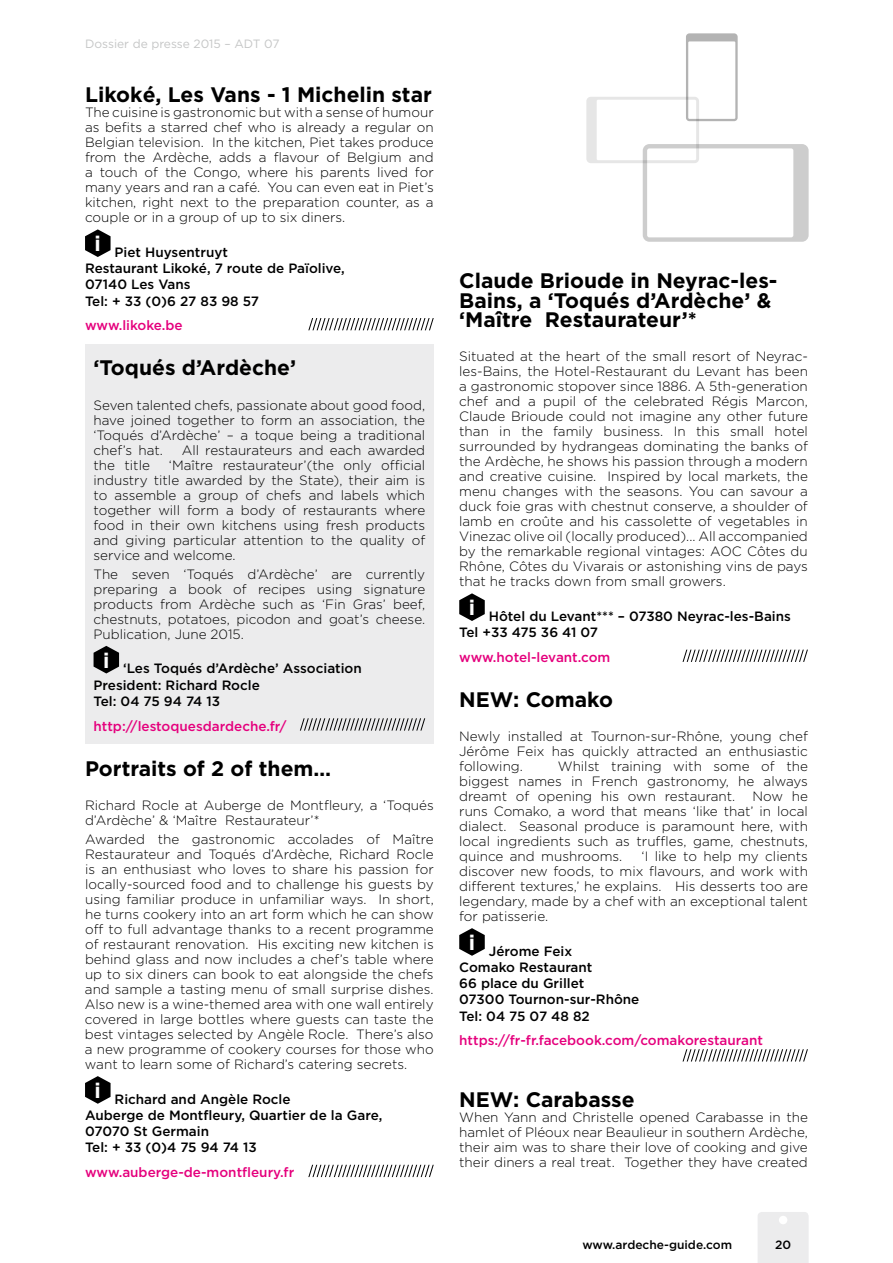
<style>
.page{position:relative;width:893px;height:1263px;background:#fff}
.page>*{position:absolute;margin:0;border:0;box-sizing:border-box;transform-origin:0 0}
.t1{font:700 21px/19.5px "Gotham";color:#000}
.t2{font:300 13.5px/15px "Gotham";color:#000;text-align:justify}
.t3{font:500 13.5px/16.2px "Gotham";color:#000}
.t4{font:500 13.5px "Gotham";color:#e5007d}
.t5{font:12px "Gotham";color:#c5c6c6}
.t6{font:500 12px "Gotham";color:#000}
</style>
<div class="page">
<div style="left:758px;top:1212px;width:51px;height:51px;background:#ececed"></div>
<div style="left:779px;top:1216px;width:8px;height:8px;background:#fff;border-radius:50%"></div>
<svg style="left:586px;top:33px;width:223px;height:209px"></svg>
<div style="left:85px;top:344px;width:349px;height:400px;background:#ececed"></div>
<svg style="left:85px;top:229px;width:26px;height:28px"></svg>
<svg style="left:308px;top:318px;width:126px;height:12px"></svg>
<svg style="left:94px;top:646px;width:25px;height:27px"></svg>
<svg style="left:300px;top:718px;width:125px;height:13px"></svg>
<svg style="left:85px;top:1076px;width:26px;height:28px"></svg>
<svg style="left:308px;top:1165px;width:126px;height:12px"></svg>
<svg style="left:459px;top:593px;width:26px;height:28px"></svg>
<svg style="left:683px;top:650px;width:125px;height:12px"></svg>
<svg style="left:459px;top:928px;width:26px;height:28px"></svg>
<svg style="left:683px;top:1049px;width:125px;height:12px"></svg>
<p class="t5" style="left:85px;top:37px;width:196px">Dossier de presse 2015 – ADT 07</p>
<h1 class="t1" style="left:85px;top:85px;width:348px">Likoké, Les Vans - 1 Michelin star</h1>
<p class="t2" style="left:85px;top:105px;width:350px">The cuisine is gastronomic but with a sense of humour as befits a starred chef who is already a regular on Belgian television. In the kitchen, Piet takes produce from the Ardèche, adds a flavour of Belgium and a touch of the Congo, where his parents lived for many years and ran a café. You can even eat in Piet’s kitchen, right next to the preparation counter, as a couple or in a group of up to six diners.</p>
<p class="t3" style="left:85px;top:244px;width:261px;text-indent:10px"><sup>i</sup> Piet Huysentruyt<br>Restaurant Likoké, 7 route de Païolive,<br>07140 Les Vans<br>Tel: + 33 (0)6 27 83 98 57</p>
<p class="t4" style="left:85px;top:318px;width:99px">www.likoke.be</p>
<h1 class="t1" style="left:94px;top:358px;width:204px">‘Toqués d’Ardèche’</h1>
<p class="t2" style="left:94px;top:397px;width:333px">Seven talented chefs, passionate about good food, have joined together to form an association, the ‘Toqués d’Ardèche’ – a toque being a traditional chef’s hat.</p>
<p class="t2" style="left:182px;top:442px;width:245px">All restaurateurs and each awarded</p>
<p class="t2" style="left:94px;top:457px;width:333px;text-indent:75px">‘Maître restaurateur’(the only official industry title awarded by the State), their aim is to assemble a group of chefs and labels which together will form a body of restaurants where food in their own kitchens using fresh products and giving particular attention to the quality of service and welcome.</p>
<p class="t2" style="left:94px;top:566px;width:333px">The seven ‘Toqués d’Ardèche’ are currently preparing a book of recipes using signature products from Ardèche such as ‘Fin Gras’ beef, chestnuts, potatoes, picodon and goat’s cheese.<br>Publication, June 2015.</p>
<p class="t3" style="left:94px;top:660px;width:270px;text-indent:10px"><sup>i</sup> ‘Les Toqués d’Ardèche’ Association<br>President: Richard Rocle<br>Tel: 04 75 94 74 13</p>
<p class="t4" style="left:94px;top:718px;width:195px">http://lestoquesdardeche.fr/</p>
<h1 class="t1" style="left:85px;top:758px;width:248px">Portraits of 2 of them…</h1>
<p class="t2" style="left:85px;top:797px;width:350px">Richard Rocle at Auberge de Montfleury, a ‘Toqués d’Ardèche’ &amp; ‘Maître Restaurateur’*</p>
<p class="t2" style="left:85px;top:832px;width:350px">Awarded the gastronomic accolades of Maître Restaurateur and Toqués d’Ardèche, Richard Rocle is an enthusiast who loves to share his passion for locally-sourced food and to challenge his guests by using familiar produce in unfamiliar ways. In short, he turns cookery into an art form which he can show off to full advantage thanks to a recent programme of restaurant renovation. His exciting new kitchen is behind glass and now includes a chef’s table where up to six diners can book to eat alongside the chefs and sample a tasting menu of small surprise dishes.<br>Also new is a wine-themed area with one wall entirely covered in large bottles where guests can taste the best vintages selected by Angèle Rocle. There’s also a new programme of cookery courses for those who want to learn some of Richard’s catering secrets.</p>
<p class="t3" style="left:85px;top:1090px;width:299px;text-indent:10px"><sup>i</sup> Richard and Angèle Rocle<br>Auberge de Montfleury, Quartier de la Gare,<br>07070 St Germain<br>Tel: + 33 (0)4 75 94 74 13</p>
<p class="t4" style="left:85px;top:1164px;width:211px">www.auberge-de-montfleury.fr</p>
<p class="t2" style="left:94px;top:457px;width:58px">the title</p>
<h1 class="t1" style="left:459px;top:270px;width:320px">Claude Brioude in Neyrac-les-<br>Bains, a ‘Toqués d’Ardèche’ &amp; ‘Maître Restaurateur’*</h1>
<p class="t2" style="left:459px;top:349px;width:350px">Situated at the heart of the small resort of Neyrac&shy;les-Bains, the Hotel-Restaurant du Levant has been a gastronomic stopover since 1886. A 5th-generation chef and a pupil of the celebrated Régis Marcon, Claude Brioude could not imagine any other future than in the family business. In this small hotel surrounded by hydrangeas dominating the banks of the Ardèche, he shows his passion through a modern and creative cuisine. Inspired by local markets, the menu changes with the seasons. You can savour a duck foie gras with chestnut conserve, a shoulder of lamb en croûte and his cassolette of vegetables in Vinezac olive oil (locally produced)... All accompanied by the remarkable regional vintages: AOC Côtes du Rhône, Côtes du Vivarais or astonishing vins de pays that he tracks down from small growers.</p>
<p class="t3" style="left:459px;top:608px;width:333px;text-indent:10px"><sup>i</sup> Hôtel du Levant*** – 07380 Neyrac-les-Bains<br>Tel +33 475 36 41 07</p>
<p class="t4" style="left:459px;top:649px;width:153px">www.hotel-levant.com</p>
<h1 class="t1" style="left:459px;top:689px;width:155px">NEW: Comako</h1>
<p class="t2" style="left:459px;top:729px;width:350px">Newly installed at Tournon-sur-Rhône, young chef Jérôme Feix has quickly attracted an enthusiastic following.</p>
<p class="t2" style="left:459px;top:759px;width:350px;text-indent:99px">Whilst training with some of the biggest names in French gastronomy, he always dreamt of opening his own restaurant.</p>
<p class="t2" style="left:459px;top:789px;width:350px;text-indent:293px">Now he runs Comako, a word that means ‘like that’ in local dialect. Seasonal produce is paramount here, with local ingredients such as truffles, game, chestnuts, quince and mushrooms.</p>
<p class="t2" style="left:459px;top:849px;width:350px;text-indent:182px">‘I like to help my clients discover new foods, to mix flavours, and work with different textures,’ he explains. His desserts too are legendary, made by a chef with an exceptional talent for patisserie.</p>
<p class="t3" style="left:459px;top:942px;width:182px;text-indent:10px"><sup>i</sup> Jérome Feix<br>Comako Restaurant<br>66 place du Grillet<br>07300 Tournon-sur-Rhône<br>Tel: 04 75 07 48 82</p>
<p class="t4" style="left:459px;top:1033px;width:305px">https://fr-fr.facebook.com/comakorestaurant</p>
<h1 class="t1" style="left:459px;top:1089px;width:177px">NEW: Carabasse</h1>
<p class="t2" style="left:459px;top:1109px;width:350px">When Yann and Christelle opened Carabasse in the hamlet of Pléoux near Beaulieur in southern Ardèche, their aim was to share their love of cooking and give their diners a real treat. Together they have created</p>
<p class="t6" style="left:582px;top:1237px;width:151px">www.ardeche-guide.com</p>
<p class="t6" style="left:775px;top:1237px;width:18px">20</p>
</div>
